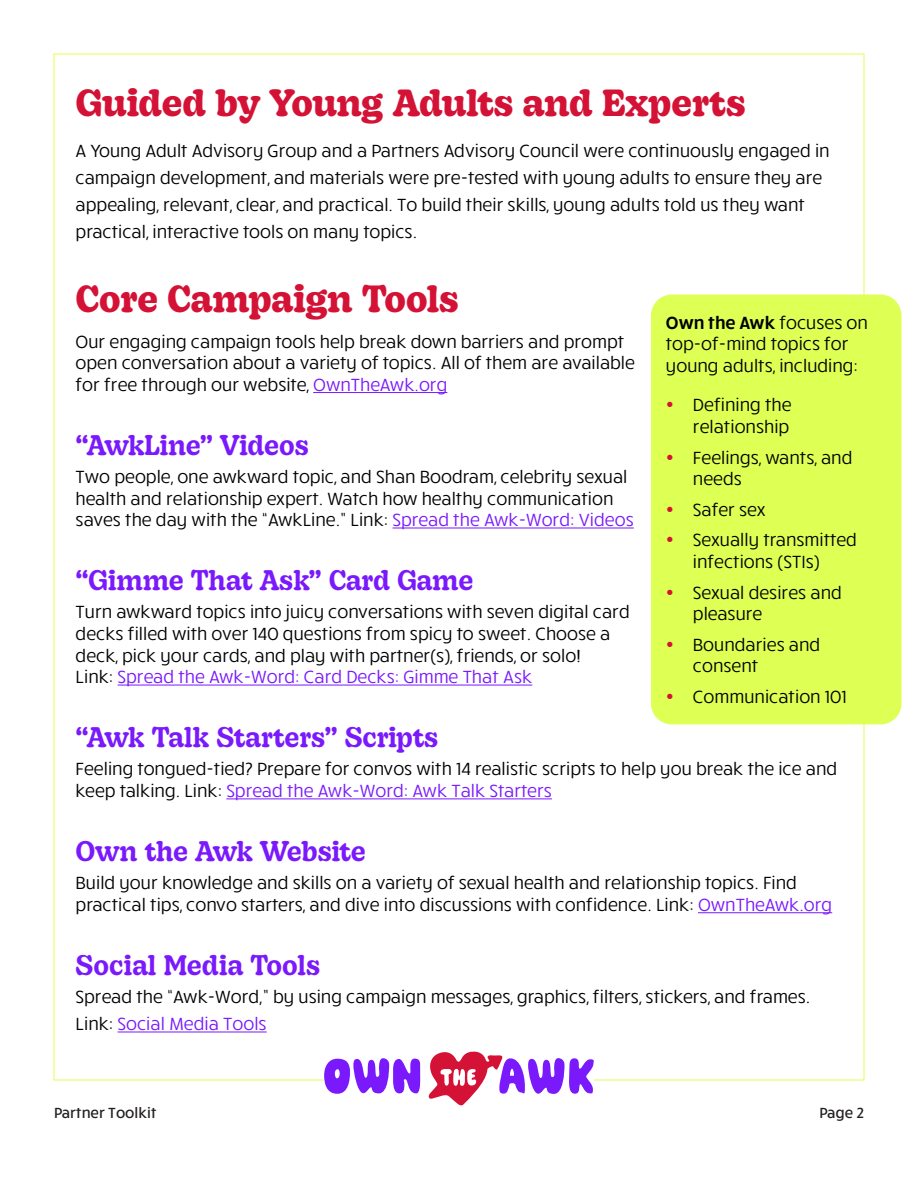
<style>
.page{position:relative;width:918px;height:1188px;background:#fff}
.page>*{position:absolute;margin:0;border:0;box-sizing:border-box;transform-origin:0 0}
.Heading_1{font:700 36px "Decoy";letter-spacing:-.015em;color:#d41236}
.Heading_2{font:500 27px "Decoy";letter-spacing:-.015em;color:#7919fc}
.Body_Text{font:18px/21.6px "Ruck Sack";color:#000}
.t1{font:500 15px "Ruck Sack";color:#231f20}
.s1{color:#7919fc}
.s2{font-weight:600}
</style>
<div class="page">
<svg style="left:324px;top:1058px;width:96px;height:36px"></svg>
<svg style="left:428px;top:1051px;width:166px;height:55px"></svg>
<hr style="left:313px;top:392px;width:134px;height:1px;background:#7919fc">
<hr style="left:393px;top:528px;width:241px;height:1px;background:#7919fc">
<hr style="left:118px;top:685px;width:414px;height:1px;background:#7919fc">
<hr style="left:226px;top:798px;width:326px;height:1px;background:#7919fc">
<hr style="left:698px;top:912px;width:134px;height:1px;background:#7919fc">
<hr style="left:118px;top:1032px;width:149px;height:1px;background:#7919fc">
<div style="left:652px;top:295px;width:249px;height:429px;background:#deff53;border-radius:20px"></div>
<div style="left:651px;top:295px;width:250px;height:429px;border:2px solid #deff53;border-radius:20px"></div>
<p class="Heading_1" style="left:76px;top:75px;width:672px">Guided by Young Adults and Experts</p>
<p class="Body_Text" style="left:76px;top:136px;width:756px;line-height:27px">A Young Adult Advisory Group and a Partners Advisory Council were continuously engaged in campaign development, and materials were pre-tested with young adults to ensure they are appealing, relevant, clear, and practical. To build their skills, young adults told us they want practical, interactive tools on many topics.</p>
<p class="Heading_1" style="left:76px;top:271px;width:385px">Core Campaign Tools</p>
<p class="Body_Text" style="left:76px;top:329px;width:561px">Our engaging campaign tools help break down barriers and prompt open conversation about a variety of topics. All of them are available for free through our website, <span class="s1">OwnTheAwk.org</span></p>
<h2 class="Heading_2" style="left:76px;top:424px;width:235px">“AwkLine” Videos</h2>
<p class="Body_Text" style="left:76px;top:465px;width:560px">Two people, one awkward topic, and Shan Boodram, celebrity sexual health and relationship expert. Watch how healthy communication saves the day with the “AwkLine.” Link: <span class="s1">Spread the Awk-Word: Videos</span></p>
<h2 class="Heading_2" style="left:76px;top:559px;width:399px">“Gimme That Ask” Card Game</h2>
<p class="Body_Text" style="left:76px;top:600px;width:556px">Turn awkward topics into juicy conversations with seven digital card decks filled with over 140 questions from spicy to sweet. Choose a deck, pick your cards, and play with partner(s), friends, or solo!<br>Link: <span class="s1">Spread the Awk-Word: Card Decks: Gimme That Ask</span></p>
<p class="Body_Text" style="left:666px;top:311px;width:204px"><span class="s2">Own the Awk</span> focuses on top-of-mind topics for young adults, including:</p>
<p class="Body_Text" style="left:693px;top:393px;width:100px">Defining the relationship</p>
<p class="Body_Text" style="left:693px;top:446px;width:161px">Feelings, wants, and needs</p>
<p class="Body_Text" style="left:693px;top:498px;width:74px">Safer sex</p>
<p class="Body_Text" style="left:693px;top:528px;width:166px">Sexually transmitted infections (STIs)</p>
<p class="Body_Text" style="left:693px;top:581px;width:150px">Sexual desires and pleasure</p>
<p class="Body_Text" style="left:693px;top:633px;width:129px">Boundaries and consent</p>
<p class="Body_Text" style="left:693px;top:685px;width:155px">Communication 101</p>
<h2 class="Heading_2" style="left:76px;top:716px;width:364px">“Awk Talk Starters” Scripts</h2>
<p class="Body_Text" style="left:76px;top:757px;width:763px">Feeling tongued-tied? Prepare for convos with 14 realistic scripts to help you break the ice and keep talking. Link: <span class="s1">Spread the Awk-Word: Awk Talk Starters</span></p>
<h2 class="Heading_2" style="left:76px;top:830px;width:292px">Own the Awk Website</h2>
<p class="Body_Text" style="left:76px;top:871px;width:758px">Build your knowledge and skills on a variety of sexual health and relationship topics. Find practical tips, convo starters, and dive into discussions with confidence. Link: <span class="s1">OwnTheAwk.org</span></p>
<h2 class="Heading_2" style="left:76px;top:944px;width:246px">Social Media Tools</h2>
<p class="Body_Text" style="left:76px;top:982px;width:736px;line-height:27px">Spread the “Awk-Word,” by using campaign messages, graphics, filters, stickers, and frames.<br>Link: <span class="s1">Social Media Tools</span></p>
<p class="t1" style="left:54px;top:1102px;width:104px">Partner Toolkit</p>
<p class="t1" style="left:819px;top:1102px;width:46px">Page 2</p>
</div>
